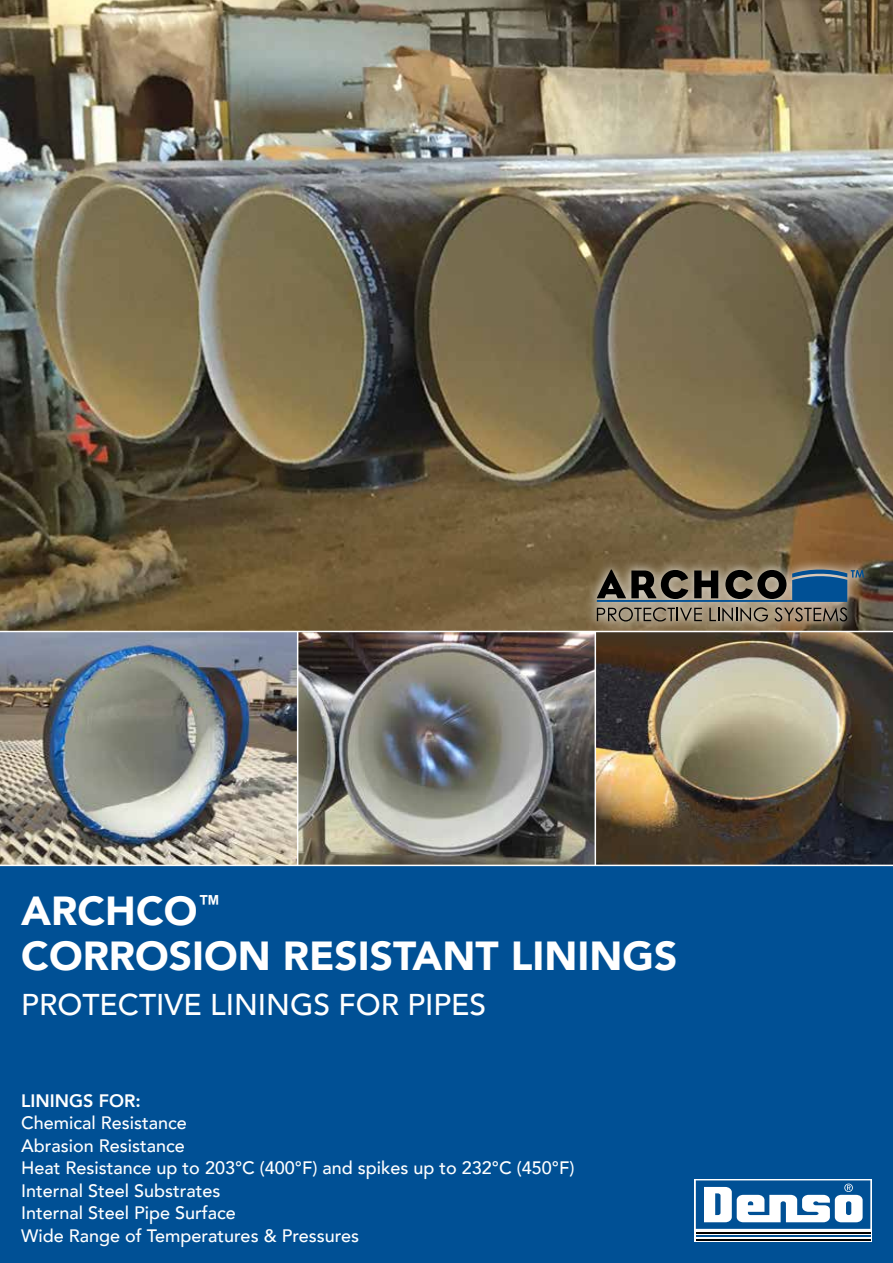
<style>
.page{position:relative;width:893px;height:1263px;background:#fff}
.page>*{position:absolute;margin:0;border:0;box-sizing:border-box;transform-origin:0 0}
.t1{font:900 40.5px/45px "Avenir";color:#fff}
.t2{font:500 30px "Avenir";color:#fff}
.t3{font:500 18px/22.5px "Avenir";color:#fff}
.t4{font:800 18px "Avenir";color:#fff}
</style>
<div class="page">
<img style="left:0;top:0;width:893px;height:865px">
<div style="left:0;top:865px;width:893px;height:398px;background:#005095"></div>
<svg style="left:694px;top:1179px;width:178px;height:63px;background:#e2e3e4"></svg>
<hr style="left:696px;top:1232px;width:174px;height:2px;background:#000">
<hr style="left:696px;top:1235px;width:174px;height:2px;background:#005095">
<hr style="left:696px;top:1239px;width:174px;height:1px;background:#000">
<svg style="left:696px;top:1180px;width:174px;height:49px"></svg>
<div style="left:585px;top:558px;width:290px;height:75px;background:#fff;opacity:.75"></div>
<svg style="left:597px;top:569px;width:267px;height:52px;background:#666965"></svg>
<hr style="left:0;top:631px;width:893px;height:1px;background:#fff">
<hr style="left:0;top:865px;width:893px;height:1px;background:#fff">
<hr style="left:297px;top:631px;width:1px;height:234px;background:#fff">
<hr style="left:595px;top:631px;width:1px;height:234px;background:#fff">
<h1 class="t1" style="left:21px;top:888px;width:658px">ARCHCO<sup>™<br></sup>CORROSION RESISTANT LININGS</h1>
<h2 class="t2" style="left:21px;top:979px;width:467px">PROTECTIVE LININGS FOR PIPES</h2>
<p class="t4" style="left:21px;top:1086px;width:121px">LININGS FOR:</p>
<p class="t3" style="left:21px;top:1111px;width:555px">Chemical Resistance<br>Abrasion Resistance<br>Heat Resistance up to 203°C (400°F) and spikes up to 232°C (450°F)<br>Internal Steel Substrates<br>Internal Steel Pipe Surface<br>Wide Range of Temperatures &amp; Pressures</p>
</div>
